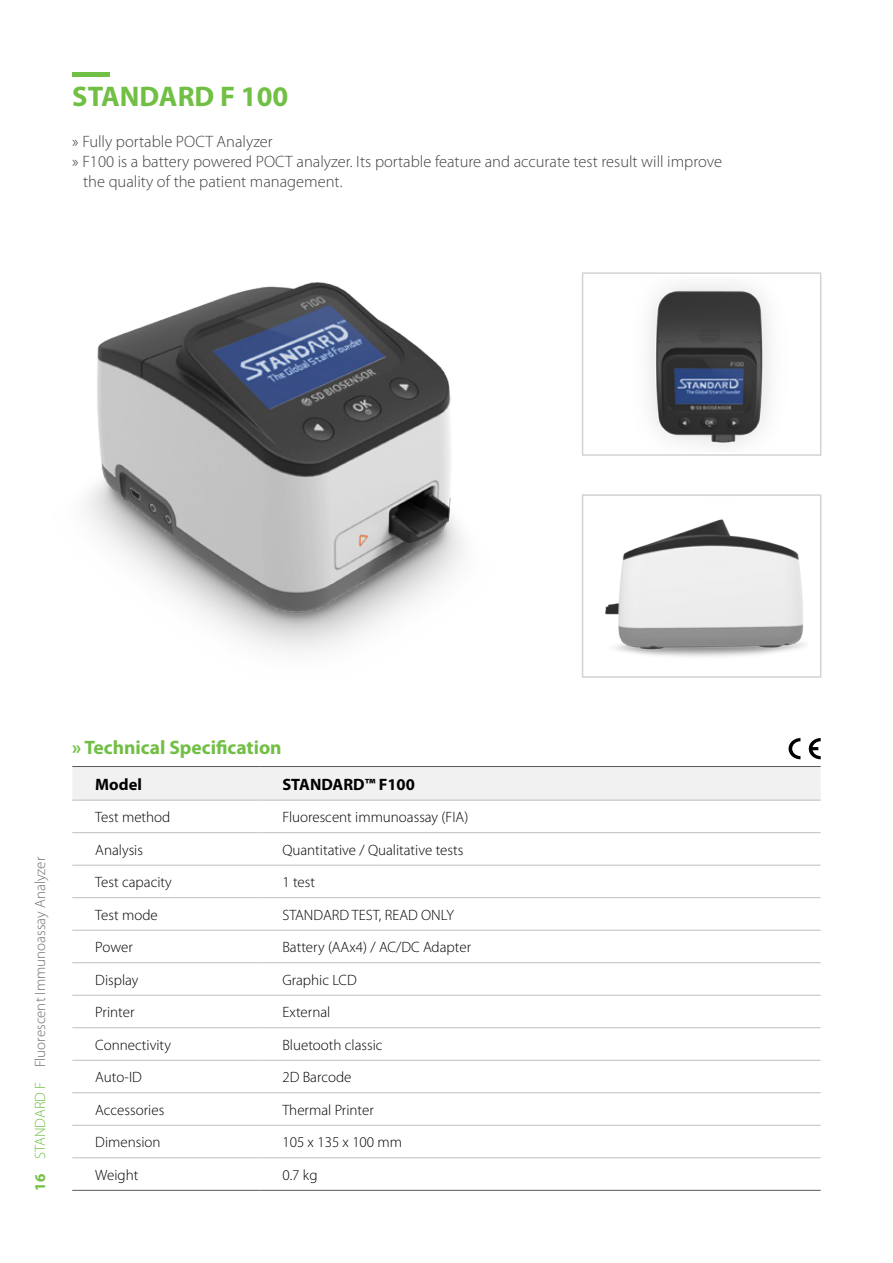
<style>
.page{position:relative;width:893px;height:1263px;background:#fff}
.page>*{position:absolute;margin:0;border:0;box-sizing:border-box;transform-origin:0 0}
.t1{font:700 28.5px "Myriad Pro";color:#71bf44}
.t2{font:700 19.5px "Myriad Pro";color:#71bf44}
.t3{font:300 16.5px "Myriad Pro";color:#404042}
.t4{font:700 16.5px "Myriad Pro";color:#000}
.t5{font:300 15px "Myriad Pro";color:#000}
.t6{font:300 15px "Myriad Pro";color:#6d6e71}
.s1{font-weight:700;color:#71bf44}
.s2{color:#71bf44}
</style>
<div class="page">
<div style="left:72px;top:767px;width:749px;height:33px;background:#f1f1f2"></div>
<hr style="left:72px;top:766px;width:187px;height:1px;background:#58585b">
<hr style="left:259px;top:766px;width:562px;height:1px;background:#58585b">
<hr style="left:72px;top:1190px;width:187px;height:1px;background:#58585b">
<hr style="left:259px;top:1190px;width:562px;height:1px;background:#58585b">
<hr style="left:72px;top:800px;width:187px;height:1px;background:#bcbec0">
<hr style="left:259px;top:800px;width:562px;height:1px;background:#bcbec0">
<hr style="left:72px;top:832px;width:187px;height:1px;background:#bcbec0">
<hr style="left:259px;top:832px;width:562px;height:1px;background:#bcbec0">
<hr style="left:72px;top:865px;width:187px;height:1px;background:#bcbec0">
<hr style="left:259px;top:865px;width:562px;height:1px;background:#bcbec0">
<hr style="left:72px;top:897px;width:187px;height:1px;background:#bcbec0">
<hr style="left:259px;top:897px;width:562px;height:1px;background:#bcbec0">
<hr style="left:72px;top:930px;width:187px;height:1px;background:#bcbec0">
<hr style="left:259px;top:930px;width:562px;height:1px;background:#bcbec0">
<hr style="left:72px;top:962px;width:187px;height:1px;background:#bcbec0">
<hr style="left:259px;top:962px;width:562px;height:1px;background:#bcbec0">
<hr style="left:72px;top:995px;width:187px;height:1px;background:#bcbec0">
<hr style="left:259px;top:995px;width:562px;height:1px;background:#bcbec0">
<hr style="left:72px;top:1027px;width:187px;height:1px;background:#bcbec0">
<hr style="left:259px;top:1027px;width:562px;height:1px;background:#bcbec0">
<hr style="left:72px;top:1060px;width:187px;height:1px;background:#bcbec0">
<hr style="left:259px;top:1060px;width:562px;height:1px;background:#bcbec0">
<hr style="left:72px;top:1092px;width:187px;height:1px;background:#bcbec0">
<hr style="left:259px;top:1092px;width:562px;height:1px;background:#bcbec0">
<hr style="left:72px;top:1125px;width:187px;height:1px;background:#bcbec0">
<hr style="left:259px;top:1125px;width:562px;height:1px;background:#bcbec0">
<hr style="left:72px;top:1157px;width:187px;height:1px;background:#bcbec0">
<hr style="left:259px;top:1157px;width:562px;height:1px;background:#bcbec0">
<div style="left:72px;top:72px;width:38px;height:5px;background:#71bf44"></div>
<img style="left:86px;top:282px;width:310px;height:370px">
<img style="left:396px;top:331px;width:38px;height:30px">
<img style="left:367px;top:361px;width:136px;height:418px">
<img style="left:649px;top:284px;width:121px;height:90px">
<img style="left:649px;top:374px;width:120px;height:73px">
<img style="left:605px;top:519px;width:200px;height:138px">
<div style="left:582px;top:272px;width:239px;height:184px;border:2px solid #d1d3d4"></div>
<div style="left:582px;top:494px;width:239px;height:184px;border:2px solid #d1d3d4"></div>
<svg style="left:789px;top:738px;width:11px;height:21px"></svg>
<svg style="left:809px;top:738px;width:12px;height:21px"></svg>
<h1 class="t1" style="left:72px;top:77px;width:218px">STANDARD F 100</h1>
<p class="t3" style="left:72px;top:133px;width:202px">» Fully portable POCT Analyzer</p>
<p class="t3" style="left:72px;top:153px;width:651px">» F100 is a battery powered POCT analyzer. Its portable feature and accurate test result will improve</p>
<p class="t3" style="left:83px;top:172px;width:261px">the quality of the patient management.</p>
<p class="t6" style="left:32px;top:1191px;width:335px;rotate:-90deg"><span class="s1">16</span> <span class="s2">STANDARD F</span> Fluorescent Immunoassay Analyzer</p>
<h2 class="t2" style="left:72px;top:734px;width:211px">» Technical Specification</h2>
<p class="t4" style="left:95px;top:773px;width:48px">Model</p>
<p class="t4" style="left:282px;top:773px;width:134px">STANDARD™ F100</p>
<p class="t5" style="left:95px;top:809px;width:77px">Test method</p>
<p class="t5" style="left:282px;top:809px;width:187px">Fluorescent immunoassay (FIA)</p>
<p class="t5" style="left:95px;top:841px;width:49px">Analysis</p>
<p class="t5" style="left:282px;top:841px;width:182px">Quantitative / Qualitative tests</p>
<p class="t5" style="left:95px;top:874px;width:78px">Test capacity</p>
<p class="t5" style="left:282px;top:874px;width:34px">1 test</p>
<p class="t5" style="left:95px;top:906px;width:64px">Test mode</p>
<p class="t5" style="left:282px;top:906px;width:173px">STANDARD TEST, READ ONLY</p>
<p class="t5" style="left:95px;top:939px;width:39px">Power</p>
<p class="t5" style="left:282px;top:939px;width:190px">Battery (AAx4) / AC/DC Adapter</p>
<p class="t5" style="left:95px;top:971px;width:45px">Display</p>
<p class="t5" style="left:282px;top:971px;width:76px">Graphic LCD</p>
<p class="t5" style="left:95px;top:1004px;width:41px">Printer</p>
<p class="t5" style="left:282px;top:1004px;width:49px">External</p>
<p class="t5" style="left:95px;top:1036px;width:77px">Connectivity</p>
<p class="t5" style="left:282px;top:1036px;width:102px">Bluetooth classic</p>
<p class="t5" style="left:95px;top:1069px;width:48px">Auto-ID</p>
<p class="t5" style="left:282px;top:1069px;width:71px">2D Barcode</p>
<p class="t5" style="left:95px;top:1101px;width:70px">Accessories</p>
<p class="t5" style="left:282px;top:1101px;width:93px">Thermal Printer</p>
<p class="t5" style="left:95px;top:1134px;width:67px">Dimension</p>
<p class="t5" style="left:282px;top:1134px;width:121px">105 x 135 x 100 mm</p>
<p class="t5" style="left:95px;top:1166px;width:45px">Weight</p>
<p class="t5" style="left:282px;top:1166px;width:37px">0.7 kg</p>
</div>
